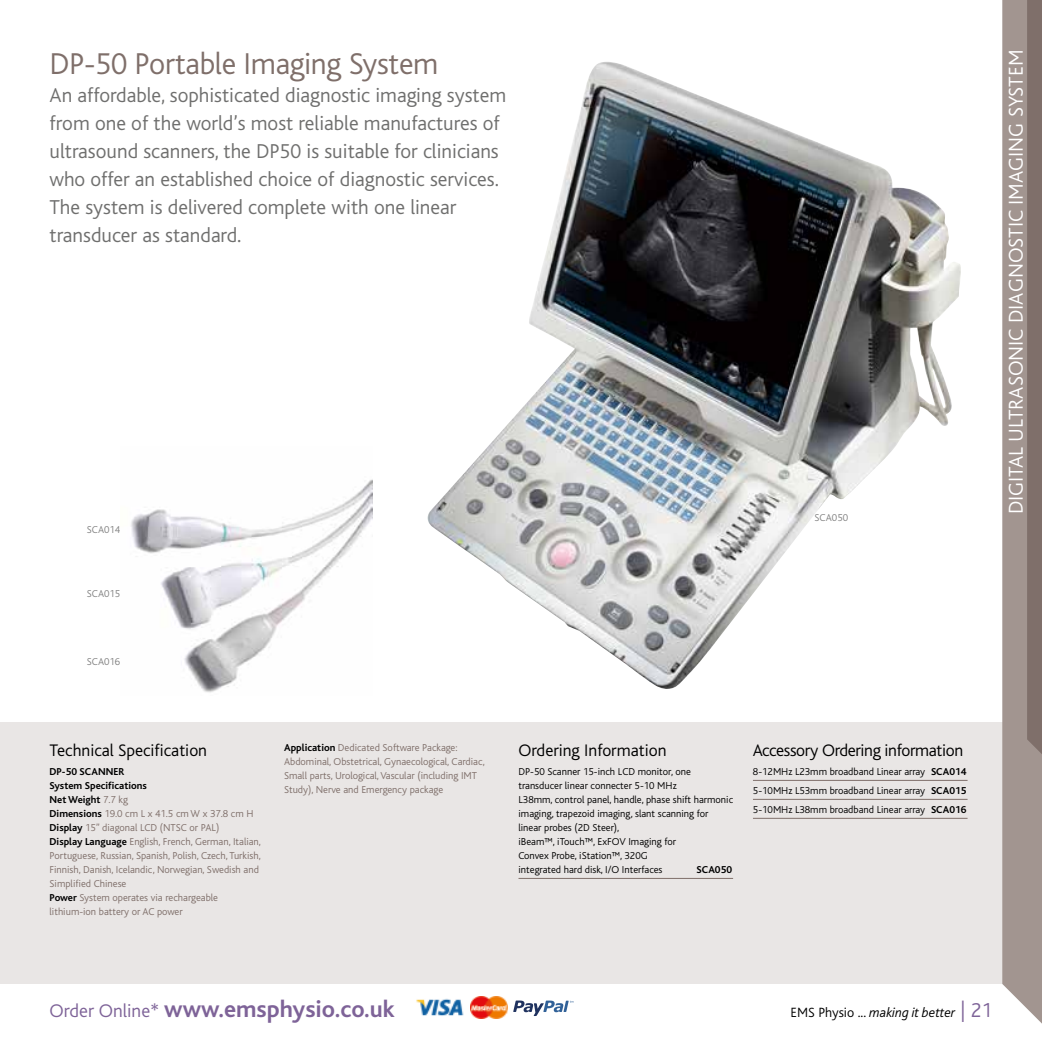
<style>
.page{position:relative;width:1042px;height:1042px;background:#fff}
.page>*{position:absolute;margin:0;border:0;box-sizing:border-box;transform-origin:0 0}
.t1{font:300 31.5px "Bliss";letter-spacing:-.01em;color:#7f6f6a}
.t2{font:700 24.5px "Bliss";color:#7e6398}
.t3{font:300 21px/28px "Bliss";color:#6f6f6e}
.t4{font:300 21px "Bliss";color:#fff}
.t5{font:300 17.5px "Bliss";color:#000}
.t6{font:300 17.5px "Bliss";letter-spacing:-.02em;color:#000}
.t7{font:italic 300 14px "Bliss";color:#000}
.t8{font:300 10.5px/14px "Bliss";color:#7f6f6a}
.t9{font:300 10.5px/14px "Bliss";color:#000}
.t10{font:300 10.5px "Bliss";color:#828282}
.t11{font:700 10.5px "Bliss";color:#000}
.s1{font-weight:700;color:#000}
.s2{font-weight:700}
.s3{font-weight:300;font-size:19.25px}
.s4{font-style:normal}
.s5{font-style:normal;font-size:21px;color:#7e6398}
</style>
<div class="page">
<div style="left:0;top:723px;width:1042px;height:261px;background:#e9e6e5"></div>
<hr style="left:518px;top:878px;width:215px;height:1px;background:#7f6f6a">
<hr style="left:753px;top:780px;width:214px;height:1px;background:#7f6f6a">
<hr style="left:753px;top:799px;width:214px;height:1px;background:#7f6f6a">
<hr style="left:753px;top:818px;width:214px;height:1px;background:#7f6f6a">
<img style="left:427px;top:62px;width:534px;height:627px">
<img style="left:471px;top:996px;width:37px;height:22px">
<img style="left:416px;top:998px;width:48px;height:18px">
<svg style="left:513px;top:1000px;width:60px;height:16px"></svg>
<img style="left:131px;top:479px;width:241px;height:214px">
<svg style="left:1002px;top:0;width:40px;height:1023px;background:#a39793"></svg>
<h1 class="t1" style="left:50px;top:47px;width:390px">DP-50 Portable Imaging System</h1>
<p class="t3" style="left:50px;top:81px;width:458px">An affordable, sophisticated diagnostic imaging system from one of the world’s most reliable manufactures of ultrasound scanners, the DP50 is suitable for clinicians who offer an established choice of diagnostic services.<br>The system is delivered complete with one linear transducer as standard.</p>
<p class="t10" style="left:87px;top:524px;width:35px">SCA014</p>
<p class="t10" style="left:87px;top:588px;width:35px">SCA015</p>
<p class="t10" style="left:87px;top:656px;width:35px">SCA016</p>
<p class="t10" style="left:814px;top:512px;width:35px">SCA050</p>
<h3 class="t5" style="left:50px;top:741px;width:159px">Technical Specification</h3>
<p class="t8" style="left:50px;top:765px;width:213px"><span class="s1">DP-50 SCANNER<br>System Specifications<br>Net Weight</span> 7.7 kg<br><span class="s1">Dimensions</span> 19.0 cm L x 41.5 cm W x 37.8 cm H <span class="s1">Display</span> 15” diagonal LCD (NTSC or PAL)<br><span class="s1">Display Language</span> English, French, German, Italian, Portuguese, Russian, Spanish, Polish, Czech, Turkish, Finnish, Danish, Icelandic, Norwegian, Swedish and Simplified Chinese<br><span class="s1">Power</span> System operates via rechargeable lithium-ion battery or AC power</p>
<p class="t8" style="left:284px;top:740px;width:202px"><span class="s1">Application</span> Dedicated Software Package:<br>Abdominal, Obstetrical, Gynaecological, Cardiac, Small parts, Urological, Vascular (including IMT Study), Nerve and Emergency package</p>
<h3 class="t5" style="left:518px;top:741px;width:150px">Ordering Information</h3>
<p class="t9" style="left:518px;top:765px;width:216px">DP-50 Scanner 15-inch LCD monitor, one transducer linear connecter 5-10 MHz<br>L38mm, control panel, handle, phase shift harmonic imaging, trapezoid imaging, slant scanning for linear probes (2D Steer),<br>iBeam™, iTouch™, ExFOV Imaging for<br>Convex Probe, iStation™, 320G<br>integrated hard disk, I/O Interfaces</p>
<p class="t11" style="left:696px;top:864px;width:37px">SCA050</p>
<h3 class="t6" style="left:753px;top:741px;width:212px">Accessory Ordering information</h3>
<p class="t9" style="left:753px;top:762px;width:215px;line-height:18.9px;text-align:justify">8-12MHz L23mm broadband Linear array <span class="s2">SCA014<br></span>5-10MHz L53mm broadband Linear array <span class="s2">SCA015<br></span>5-10MHz L38mm broadband Linear array <span class="s2">SCA016</span></p>
<h3 class="t4" style="left:1005px;top:514px;width:466px;rotate:-90deg">DIGITAL ULTRASONIC DIAGNOSTIC IMAGING SYSTEM</h3>
<h2 class="t2" style="left:50px;top:996px;width:347px"><span class="s3">Order Online*</span> www.emsphysio.co.uk</h2>
<h3 class="t7" style="left:790px;top:1005px;width:203px"><span class="s4">EMS Physio ...</span> making it better <span class="s5">| 21</span></h3>
</div>
